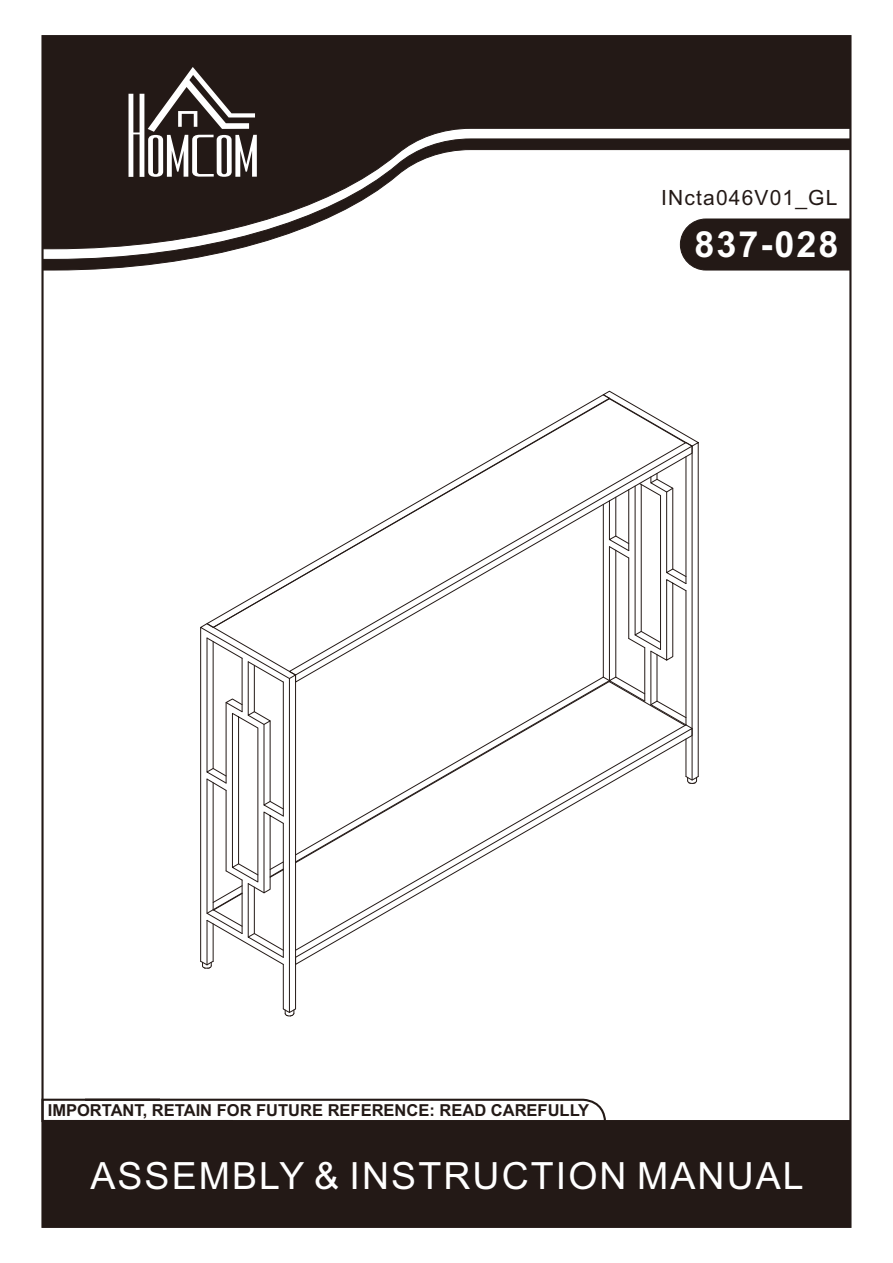
<style>
.page{position:relative;width:893px;height:1263px;background:#fff}
.page>*{position:absolute;margin:0;border:0;box-sizing:border-box;transform-origin:0 0}
.t1{font:37.5px "Arial";letter-spacing:.055em;color:#fff}
.t2{font:700 36px "Arial";letter-spacing:.055em;color:#fff}
.t3{font:21px "Arial";letter-spacing:.055em;color:#231916}
.t4{font:700 16.5px "Arial";color:#231916}
</style>
<div class="page">
<div style="left:42px;top:1120px;width:809px;height:108px;background:#231916"></div>
<svg style="left:41px;top:1097px;width:566px;height:26px"></svg>
<svg style="left:297px;top:628px;width:93px;height:48px"></svg>
<hr style="left:295px;top:675px;width:1px;height:334px;background:#231916">
<hr style="left:289px;top:678px;width:1px;height:334px;background:#231916">
<hr style="left:283px;top:964px;width:1px;height:45px;background:#231916">
<svg style="left:207px;top:395px;width:395px;height:233px"></svg>
<svg style="left:297px;top:864px;width:174px;height:100px"></svg>
<svg style="left:297px;top:676px;width:307px;height:180px"></svg>
<svg style="left:282px;top:1008px;width:15px;height:9px"></svg>
<svg style="left:200px;top:623px;width:97px;height:346px"></svg>
<svg style="left:602px;top:390px;width:97px;height:394px"></svg>
<div style="left:42px;top:35px;width:809px;height:103px;background:#231916"></div>
<svg style="left:42px;top:138px;width:809px;height:133px"></svg>
<svg style="left:129px;top:67px;width:128px;height:110px"></svg>
<p class="t3" style="left:661px;top:190px;width:178px">INcta046V01_GL</p>
<h2 class="t2" style="left:694px;top:231px;width:146px">837-028</h2>
<p class="t4" style="left:48px;top:1104px;width:543px">IMPORTANT, RETAIN FOR FUTURE REFERENCE: READ CAREFULLY</p>
<h1 class="t1" style="left:90px;top:1162px;width:715px">ASSEMBLY &amp; INSTRUCTION MANUAL</h1>
</div>
